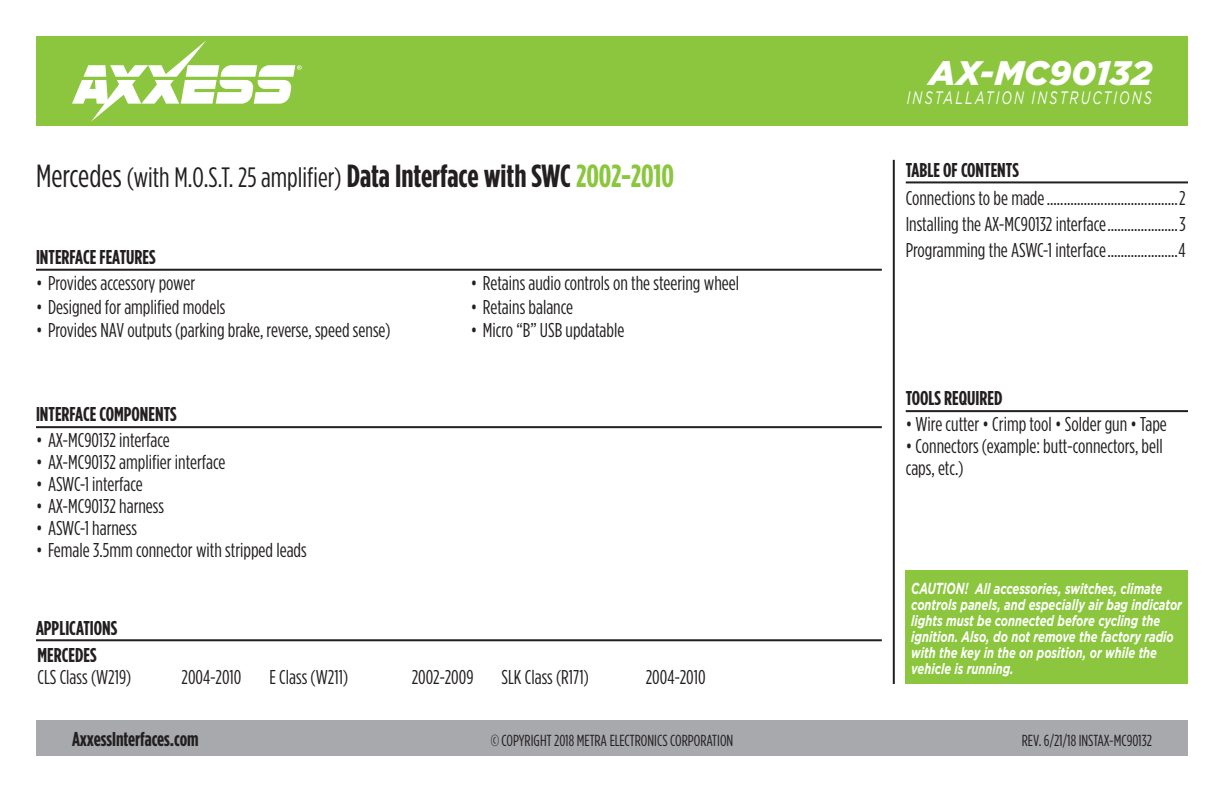
<style>
.page{position:relative;width:1224px;height:792px;background:#fff}
.page>*{position:absolute;margin:0;border:0;box-sizing:border-box;transform-origin:0 0}
.t1{font:italic 900 34px "Gotham";color:#fff}
.t2{font:28px "Gotham Condensed";color:#231f20}
.t3{font:20px/26px "Gotham Condensed";color:#231f20}
.t4{font:700 20px/27px "Gotham Condensed";color:#231f20}
.t5{font:italic 18px "Gotham";letter-spacing:.165em;color:#fff;scale:.7 1}
.t6{font:16px "Gotham Condensed";color:#231f20}
.t7{font:italic 700 15px/16px "Gotham";color:#fff;scale:.74 1}
.s1{font-size:32px}
.s2{font-weight:700;font-size:32px}
.s3{font-weight:700;font-size:32px;color:#8bc63e}
.s4{font-size:16px}
</style>
<div class="page">
<div style="left:36px;top:720px;width:1152px;height:36px;background:#a8a9ad"></div>
<hr style="left:893px;top:160px;width:2px;height:524px;background:#231f20">
<div style="left:906px;top:570px;width:282px;height:114px;background:#8bc63e"></div>
<div style="left:36px;top:36px;width:1152px;height:90px;background:#8bc63e"></div>
<svg style="left:72px;top:40px;width:230px;height:82px"></svg>
<hr style="left:36px;top:269px;width:846px;height:2px;background:#231f20">
<hr style="left:36px;top:426px;width:846px;height:2px;background:#231f20">
<hr style="left:906px;top:410px;width:282px;height:2px;background:#231f20">
<hr style="left:906px;top:181px;width:282px;height:2px;background:#231f20">
<hr style="left:36px;top:639px;width:846px;height:2px;background:#231f20">
<h2 class="t2" style="left:36px;top:162px;width:640px"><span class="s1">Mercedes</span> (with M.O.S.T. 25 amplifier) <span class="s2">Data Interface with SWC</span> <span class="s3">2002-2010</span></h2>
<p class="t4" style="left:36px;top:243px;width:121px">INTERFACE FEATURES</p>
<p class="t3" style="left:36px;top:270px;width:161px">• Provides accessory power</p>
<p class="t3" style="left:36px;top:294px;width:191px">• Designed for amplified models</p>
<p class="t3" style="left:36px;top:317px;width:356px">• Provides NAV outputs (parking brake, reverse, speed sense)</p>
<p class="t4" style="left:36px;top:400px;width:142px">INTERFACE COMPONENTS</p>
<p class="t3" style="left:36px;top:427px;width:135px">• AX-MC90132 interface</p>
<p class="t3" style="left:36px;top:449px;width:191px">• AX-MC90132 amplifier interface</p>
<p class="t3" style="left:36px;top:471px;width:108px">• ASWC-1 interface</p>
<p class="t3" style="left:36px;top:493px;width:130px">• AX-MC90132 harness</p>
<p class="t3" style="left:36px;top:515px;width:103px">• ASWC-1 harness</p>
<p class="t3" style="left:36px;top:537px;width:272px">• Female 3.5mm connector with stripped leads</p>
<p class="t3" style="left:471px;top:270px;width:270px">• Retains audio controls on the steering wheel</p>
<p class="t3" style="left:471px;top:294px;width:104px">• Retains balance</p>
<p class="t3" style="left:471px;top:317px;width:155px">• Micro “B” USB updatable</p>
<p class="t4" style="left:36px;top:614px;width:83px">APPLICATIONS<br>MERCEDES</p>
<p class="t3" style="left:37px;top:663px;width:95px">CLS Class (W219)</p>
<p class="t3" style="left:182px;top:663px;width:61px">2004-2010</p>
<p class="t3" style="left:270px;top:663px;width:80px">E Class (W211)</p>
<p class="t3" style="left:412px;top:663px;width:63px">2002-2009</p>
<p class="t3" style="left:502px;top:663px;width:89px">SLK Class (R171)</p>
<p class="t3" style="left:646px;top:663px;width:61px">2004-2010</p>
<h1 class="t1" style="left:929px;top:53px;width:224px">AX-MC90132</h1>
<p class="t5" style="left:907px;top:88px;width:352px">INSTALLATION INSTRUCTIONS</p>
<p class="t4" style="left:906px;top:156px;width:115px">TABLE OF CONTENTS</p>
<p class="t3" style="left:906px;top:184px;width:281px;text-align:justify">Connections to be made.......................................2<br>Installing the AX-MC90132 interface.....................3<br>Programming the ASWC-1 interface.....................4</p>
<p class="t4" style="left:906px;top:384px;width:98px">TOOLS REQUIRED</p>
<p class="t3" style="left:906px;top:411px;width:263px">• Wire cutter • Crimp tool • Solder gun • Tape</p>
<p class="t3" style="left:906px;top:435px;width:259px;line-height:22px">• Connectors (example: butt-connectors, bell caps, etc.)</p>
<p class="t7" style="left:911px;top:580px;width:367px"><span class="s4">CAUTION!</span> All accessories, switches, climate controls panels, and especially air bag indicator lights must be connected before cycling the ignition. Also, do not remove the factory radio with the key in the on position, or while the vehicle is running.</p>
<p class="t4" style="left:72px;top:725px;width:128px">AxxessInterfaces.com</p>
<p class="t6" style="left:491px;top:732px;width:244px">© COPYRIGHT 2018 METRA ELECTRONICS CORPORATION</p>
<p class="t6" style="left:1022px;top:732px;width:132px">REV. 6/21/18 INSTAX-MC90132</p>
</div>
